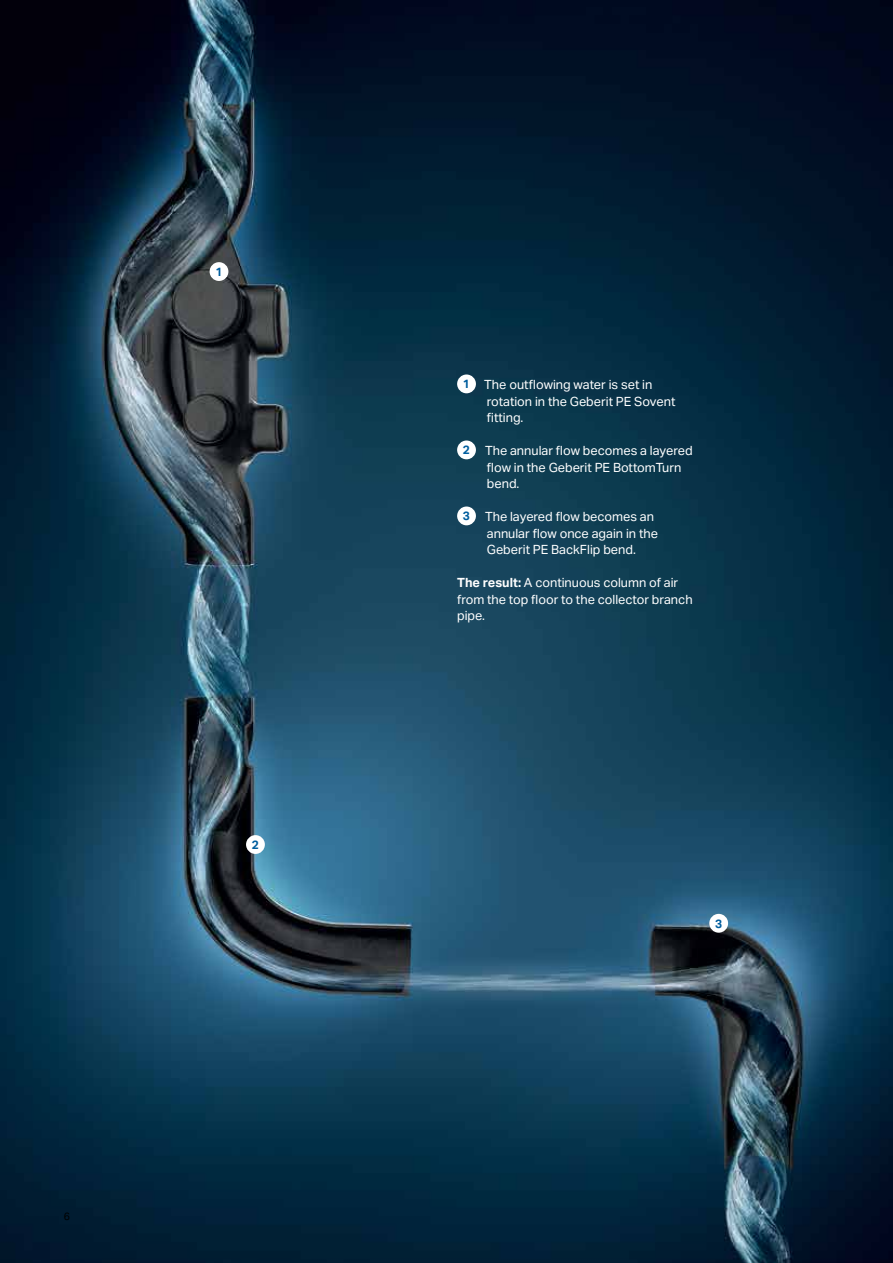
<style>
.page{position:relative;width:893px;height:1263px;background:#fff}
.page>*{position:absolute;margin:0;border:0;box-sizing:border-box;transform-origin:0 0}
.t1{font:12.75px/16.5px "Aktiv Grotesk Geberit";color:#fff}
.t2{font:700 12px "Aktiv Grotesk Geberit";color:#005e9e}
.t3{font:10.5px "Aktiv Grotesk Geberit";color:#000}
.s1{font-weight:700;font-size:12px;color:#005e9e}
.s2{font-weight:700}
</style>
<div class="page">
<img style="left:0;top:0;width:893px;height:1263px">
<div style="left:457px;top:374px;width:19px;height:19px;background:#fff;border-radius:50%"></div>
<div style="left:457px;top:440px;width:19px;height:19px;background:#fff;border-radius:50%"></div>
<div style="left:457px;top:506px;width:19px;height:19px;background:#fff;border-radius:50%"></div>
<div style="left:210px;top:262px;width:18px;height:19px;background:#fff;border-radius:50%"></div>
<div style="left:246px;top:835px;width:19px;height:19px;background:#fff;border-radius:50%"></div>
<div style="left:709px;top:914px;width:19px;height:19px;background:#fff;border-radius:50%"></div>
<p class="t2" style="left:215px;top:264px;width:9px">1</p>
<p class="t3" style="left:64px;top:1210px;width:8px">6</p>
<p class="t2" style="left:252px;top:837px;width:9px">2</p>
<p class="t1" style="left:487px;top:376px;width:190px;text-indent:-24px"><span class="s1">1</span> The outflowing water is set in rotation in the Geberit PE Sovent fitting.</p>
<p class="t1" style="left:487px;top:442px;width:207px;text-indent:-24px"><span class="s1">2</span> The annular flow becomes a layered flow in the Geberit PE BottomTurn bend.</p>
<p class="t1" style="left:487px;top:508px;width:173px;text-indent:-24px"><span class="s1">3</span> The layered flow becomes an annular flow once again in the<br>Geberit PE BackFlip bend.</p>
<p class="t1" style="left:457px;top:574px;width:237px"><span class="s2">The result:</span> A continuous column of air from the top floor to the collector branch pipe.</p>
<p class="t2" style="left:715px;top:916px;width:9px">3</p>
</div>
